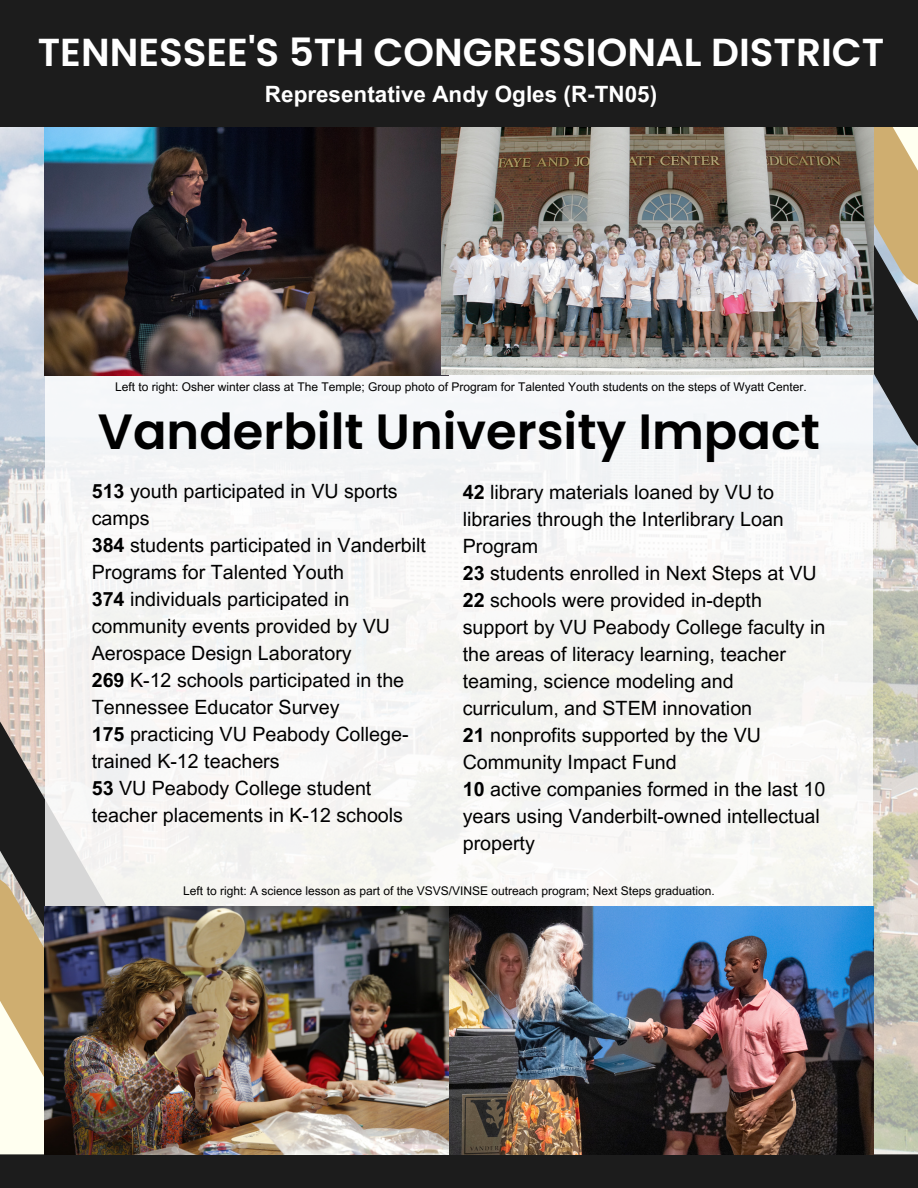
<style>
.page{position:relative;width:918px;height:1188px;background:#fff}
.page>*{position:absolute;margin:0;border:0;box-sizing:border-box;transform-origin:0 0}
.t1{font:600 49.5px "Poppins";color:#000}
.t2{font:600 39px "Poppins";color:#fff}
.t3{font:700 22.5px "Arial MT Pro";color:#fff}
.t4{font:19.65px/27px "Arial MT Pro";color:#000}
.t5{font:12px "Arial MT Pro";color:#000}
.s1{font-weight:700}
</style>
<div class="page">
<img style="left:0;top:127px;width:918px;height:1027px">
<svg style="left:873px;top:127px;width:45px;height:331px;background:#8a826f"></svg>
<svg style="left:0;top:704px;width:45px;height:450px"></svg>
<div style="left:45px;top:375px;width:828px;height:532px;background:#f5f6f5"></div>
<img style="left:45px;top:127px;width:404px;height:249px">
<img style="left:441px;top:127px;width:432px;height:248px">
<div style="left:0;top:0;width:918px;height:127px;background:#1c1c1c"></div>
<div style="left:0;top:1154px;width:918px;height:34px;background:#1c1c1c"></div>
<img style="left:45px;top:907px;width:404px;height:247px">
<img style="left:449px;top:907px;width:424px;height:247px">
<p class="t2" style="left:38px;top:25px;width:848px">TENNESSEE'S 5TH CONGRESSIONAL DISTRICT</p>
<p class="t3" style="left:265px;top:86px;width:394px">Representative Andy Ogles (R-TN05)</p>
<p class="t5" style="left:115px;top:383px;width:693px">Left to right: Osher winter class at The Temple; Group photo of Program for Talented Youth students on the steps of Wyatt Center.</p>
<p class="t1" style="left:98px;top:397px;width:724px">Vanderbilt University Impact</p>
<p class="t4" style="left:92px;top:480px;width:307px"><span class="s1">513</span> youth participated in VU sports camps</p>
<p class="t4" style="left:92px;top:534px;width:336px"><span class="s1">384</span> students participated in Vanderbilt<br>Programs for Talented Youth</p>
<p class="t4" style="left:92px;top:588px;width:300px"><span class="s1">374</span> individuals participated in community events provided by VU<br>Aerospace Design Laboratory</p>
<p class="t4" style="left:92px;top:669px;width:314px"><span class="s1">269</span> K-12 schools participated in the<br>Tennessee Educator Survey</p>
<p class="t4" style="left:92px;top:723px;width:318px"><span class="s1">175</span> practicing VU Peabody College&shy;trained K-12 teachers</p>
<p class="t4" style="left:92px;top:777px;width:313px"><span class="s1">53</span> VU Peabody College student teacher placements in K-12 schools</p>
<p class="t4" style="left:463px;top:481px;width:323px"><span class="s1">42</span> library materials loaned by VU to libraries through the Interlibrary Loan<br>Program</p>
<p class="t4" style="left:463px;top:562px;width:355px"><span class="s1">23</span> students enrolled in Next Steps at VU</p>
<p class="t4" style="left:463px;top:589px;width:364px"><span class="s1">22</span> schools were provided in-depth support by VU Peabody College faculty in the areas of literacy learning, teacher teaming, science modeling and curriculum, and STEM innovation</p>
<p class="t4" style="left:463px;top:724px;width:300px"><span class="s1">21</span> nonprofits supported by the VU<br>Community Impact Fund</p>
<p class="t4" style="left:463px;top:778px;width:364px"><span class="s1">10</span> active companies formed in the last 10 years using Vanderbilt-owned intellectual property</p>
<p class="t5" style="left:183px;top:886px;width:533px">Left to right: A science lesson as part of the VSVS/VINSE outreach program; Next Steps graduation.</p>
</div>
